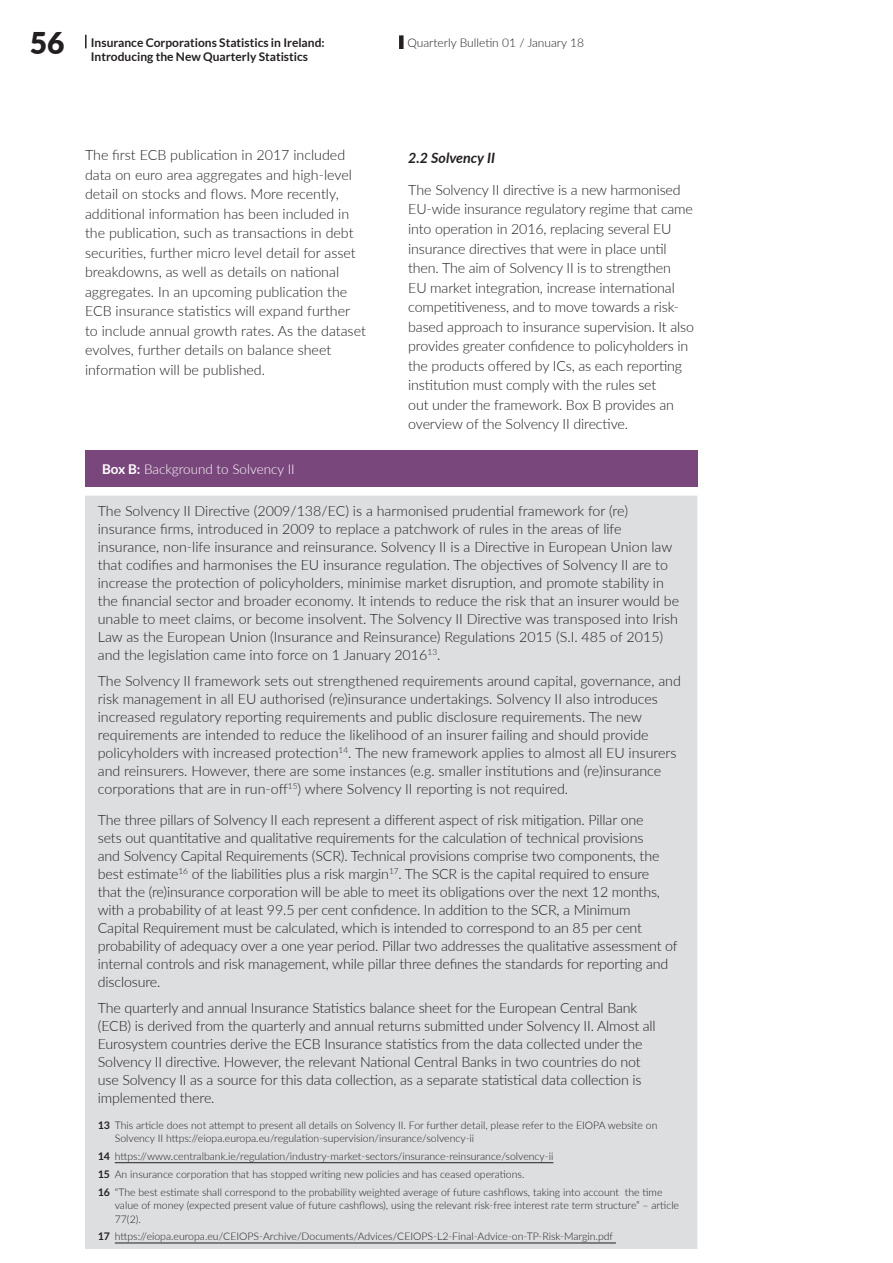
<style>
.page{position:relative;width:893px;height:1263px;background:#fff}
.page>*{position:absolute;margin:0;border:0;box-sizing:border-box;transform-origin:0 0}
.t1{font:900 30px "Lato";color:#231f20}
.Body_Text__2{font:300 14.25px/18px "Lato";letter-spacing:-.01em;color:#231f20}
.Body_Text__5{font:300 14.25px/19.5px "Lato";letter-spacing:-.01em;color:#231f20}
.Subhead_II_3B4{font:italic 700 14.25px "Lato";color:#231f20}
.Head_for_Table_Figur{font:300 13.5px "Lato";color:#fff}
.Page_Header{font:700 12px/14.4px "Lato";color:#231f20}
.t2{font:300 12px "Lato";color:#231f20}
.Footnotes_4-4__1{font:300 10.5px/13.5px "Lato";color:#231f20}
.s1{font-weight:700}
</style>
<div class="page">
<svg style="left:85px;top:35px;width:2px;height:13px"></svg>
<div style="left:399px;top:35px;width:5px;height:14px;background:#231f20"></div>
<div style="left:85px;top:451px;width:612px;height:36px;background:#7a477c"></div>
<div style="left:85px;top:496px;width:612px;height:753px;background:#dddee0"></div>
<hr style="left:115px;top:1162px;width:438px;height:1px;background:#231f20">
<hr style="left:115px;top:1243px;width:501px;height:1px;background:#231f20">
<h1 class="t1" style="left:30px;top:20px;width:36px">56</h1>
<p class="t2" style="left:407px;top:34px;width:178px">Quarterly Bulletin 01 / January 18</p>
<p class="Page_Header" style="left:91px;top:35px;width:235px">Insurance Corporations Statistics in Ireland:<br>Introducing the New Quarterly Statistics</p>
<p class="Body_Text__5" style="left:85px;top:145px;width:282px">The first ECB publication in 2017 included data on euro area aggregates and high-level detail on stocks and flows. More recently, additional information has been included in the publication, such as transactions in debt securities, further micro level detail for asset breakdowns, as well as details on national aggregates. In an upcoming publication the ECB insurance statistics will expand further to include annual growth rates. As the dataset evolves, further details on balance sheet information will be published.</p>
<p class="Subhead_II_3B4" style="left:408px;top:147px;width:88px">2.2 Solvency II</p>
<p class="Body_Text__5" style="left:408px;top:180px;width:287px">The Solvency II directive is a new harmonised EU-wide insurance regulatory regime that came into operation in 2016, replacing several EU insurance directives that were in place until then. The aim of Solvency II is to strengthen<br>EU market integration, increase international competitiveness, and to move towards a risk&shy;based approach to insurance supervision. It also provides greater confidence to policyholders in the products offered by ICs, as each reporting institution must comply with the rules set<br>out under the framework. Box B provides an overview of the Solvency II directive.</p>
<p class="Head_for_Table_Figur" style="left:102px;top:460px;width:194px"><span class="s1">Box B:</span> Background to Solvency II</p>
<p class="Body_Text__2" style="left:98px;top:501px;width:583px">The Solvency II Directive (2009/138/EC) is a harmonised prudential framework for (re) insurance firms, introduced in 2009 to replace a patchwork of rules in the areas of life insurance, non-life insurance and reinsurance. Solvency II is a Directive in European Union law that codifies and harmonises the EU insurance regulation. The objectives of Solvency II are to increase the protection of policyholders, minimise market disruption, and promote stability in the financial sector and broader economy. It intends to reduce the risk that an insurer would be unable to meet claims, or become insolvent. The Solvency II Directive was transposed into Irish Law as the European Union (Insurance and Reinsurance) Regulations 2015 (S.I. 485 of 2015) and the legislation came into force on 1 January 2016<sup>13</sup>.</p>
<p class="Body_Text__2" style="left:98px;top:671px;width:585px">The Solvency II framework sets out strengthened requirements around capital, governance, and risk management in all EU authorised (re)insurance undertakings. Solvency II also introduces increased regulatory reporting requirements and public disclosure requirements. The new requirements are intended to reduce the likelihood of an insurer failing and should provide policyholders with increased protection<sup>14</sup>. The new framework applies to almost all EU insurers and reinsurers. However, there are some instances (e.g. smaller institutions and (re)insurance corporations that are in run-off<sup>15</sup>) where Solvency II reporting is not required.</p>
<p class="Body_Text__2" style="left:98px;top:810px;width:581px">The three pillars of Solvency II each represent a different aspect of risk mitigation. Pillar one<br>sets out quantitative and qualitative requirements for the calculation of technical provisions<br>and Solvency Capital Requirements (SCR). Technical provisions comprise two components, the best estimate<sup>16</sup> of the liabilities plus a risk margin<sup>17</sup>. The SCR is the capital required to ensure<br>that the (re)insurance corporation will be able to meet its obligations over the next 12 months, with a probability of at least 99.5 per cent confidence. In addition to the SCR, a Minimum<br>Capital Requirement must be calculated, which is intended to correspond to an 85 per cent probability of adequacy over a one year period. Pillar two addresses the qualitative assessment of internal controls and risk management, while pillar three defines the standards for reporting and disclosure.</p>
<p class="Body_Text__2" style="left:98px;top:999px;width:559px">The quarterly and annual Insurance Statistics balance sheet for the European Central Bank (ECB) is derived from the quarterly and annual returns submitted under Solvency II. Almost all Eurosystem countries derive the ECB Insurance statistics from the data collected under the Solvency II directive. However, the relevant National Central Banks in two countries do not use Solvency II as a source for this data collection, as a separate statistical data collection is implemented there.</p>
<p class="Footnotes_4-4__1" style="left:115px;top:1118px;width:544px;text-indent:-17px"><span class="s1">13</span> This article does not attempt to present all details on Solvency II. For further detail, please refer to the EIOPA website on<br>Solvency II https://eiopa.europa.eu/regulation-supervision/insurance/solvency-ii</p>
<p class="Footnotes_4-4__1" style="left:98px;top:1149px;width:457px"><span class="s1">14</span> https://www.centralbank.ie/regulation/industry-market-sectors/insurance-reinsurance/solvency-ii</p>
<p class="Footnotes_4-4__1" style="left:98px;top:1167px;width:428px"><span class="s1">15</span> An insurance corporation that has stopped writing new policies and has ceased operations.</p>
<p class="Footnotes_4-4__1" style="left:115px;top:1185px;width:566px;text-indent:-17px"><span class="s1">16</span> “The best estimate shall correspond to the probability weighted average of future cashflows, taking into account the time value of money (expected present value of future cashflows), using the relevant risk-free interest rate term structure” – article<br>77(2).</p>
<p class="Footnotes_4-4__1" style="left:98px;top:1229px;width:517px"><span class="s1">17</span> https://eiopa.europa.eu/CEIOPS-Archive/Documents/Advices/CEIOPS-L2-Final-Advice-on-TP-Risk-Margin.pdf</p>
</div>
